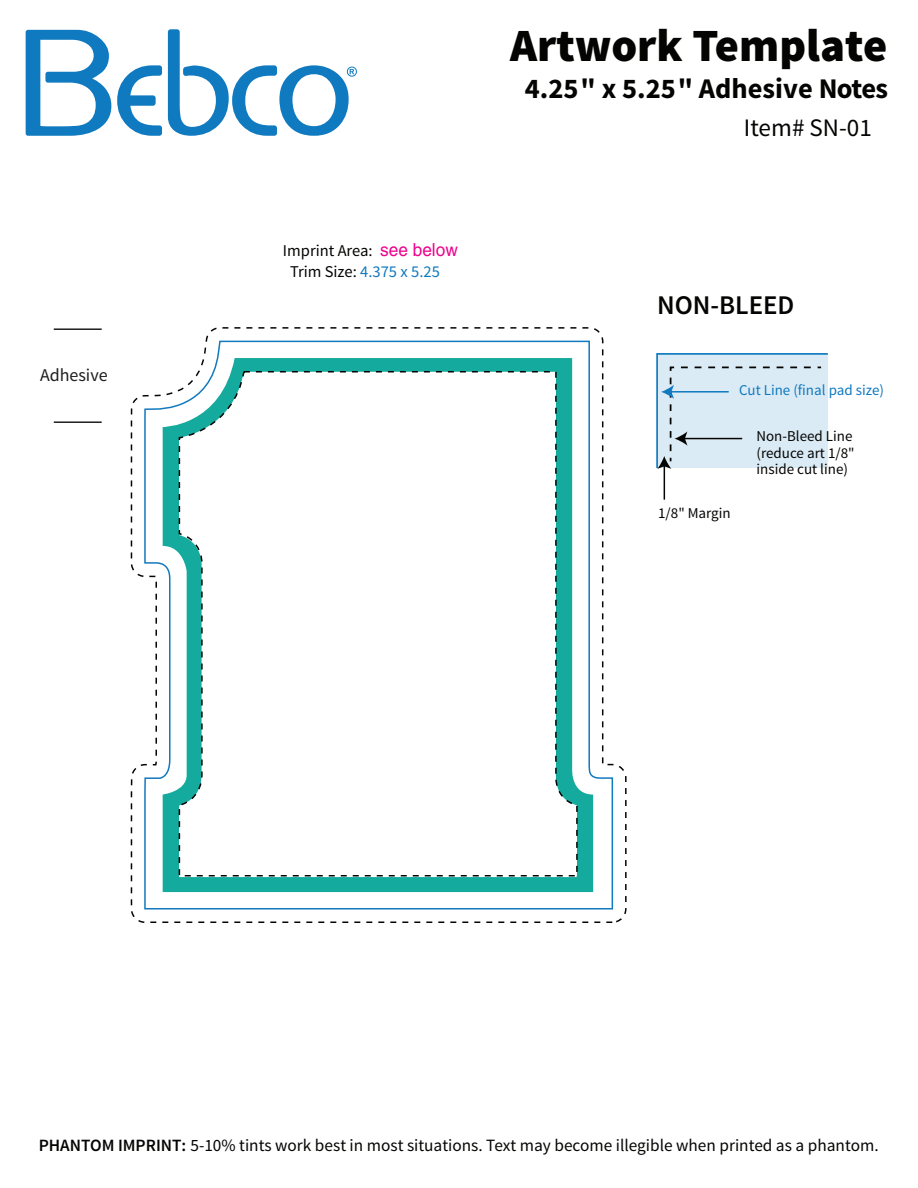
<style>
.page{position:relative;width:918px;height:1188px;background:#fff}
.page>*{position:absolute;margin:0;border:0;box-sizing:border-box;transform-origin:0 0}
.t1{font:900 46.2px "Source Sans Pro";color:#040503}
.t2{font:700 28.5px "Source Sans Pro";color:#040503}
.t3{font:600 27px "Source Sans Pro";color:#040503}
.t4{font:25.2px "Source Sans Pro";color:#040503}
.t5{font:18px "Source Sans Pro";color:#201d1e}
.t6{font:17.25px "Source Sans Pro";color:#040503}
.t7{font:16.5px "Source Sans Pro";color:#040503}
.t8{font:16.5px "Source Sans Pro";color:#1079bf}
.t9{font:15px/16.5px "Source Sans Pro";color:#040503}
.t10{font:15px "Source Sans Pro";color:#1079bf}
.s1{font-family:"Helvetica";font-size:18px;color:#ed028c}
.s2{color:#040503}
.s3{font-weight:600}
</style>
<div class="page">
<svg style="left:130px;top:327px;width:497px;height:596px"></svg>
<svg style="left:143px;top:340px;width:471px;height:570px"></svg>
<svg style="left:656px;top:353px;width:172px;height:147px"></svg>
<hr style="left:54px;top:421px;width:48px;height:2px;background:#201d1e">
<hr style="left:54px;top:328px;width:48px;height:2px;background:#201d1e">
<svg style="left:26px;top:29px;width:331px;height:107px"></svg>
<p class="t5" style="left:40px;top:363px;width:69px">Adhesive</p>
<p class="t7" style="left:283px;top:240px;width:176px">Imprint Area: <span class="s1">see below</span></p>
<p class="t8" style="left:290px;top:262px;width:151px"><span class="s2">Trim Size:</span> 4.375 x 5.25</p>
<h1 class="t1" style="left:510px;top:15px;width:379px">Artwork Template</h1>
<h2 class="t2" style="left:525px;top:70px;width:365px">4.25" x 5.25" Adhesive Notes</h2>
<h3 class="t4" style="left:744px;top:112px;width:129px">Item# SN-01</h3>
<h3 class="t3" style="left:657px;top:288px;width:139px">NON-BLEED</h3>
<p class="t10" style="left:739px;top:380px;width:146px">Cut Line (final pad size)</p>
<p class="t9" style="left:757px;top:428px;width:100px">Non-Bleed Line (reduce art 1/8" inside cut line)</p>
<p class="t9" style="left:658px;top:505px;width:74px">1/8" Margin</p>
<p class="t6" style="left:39px;top:1135px;width:841px"><span class="s3">PHANTOM IMPRINT:</span> 5-10% tints work best in most situations. Text may become illegible when printed as a phantom.</p>
</div>
